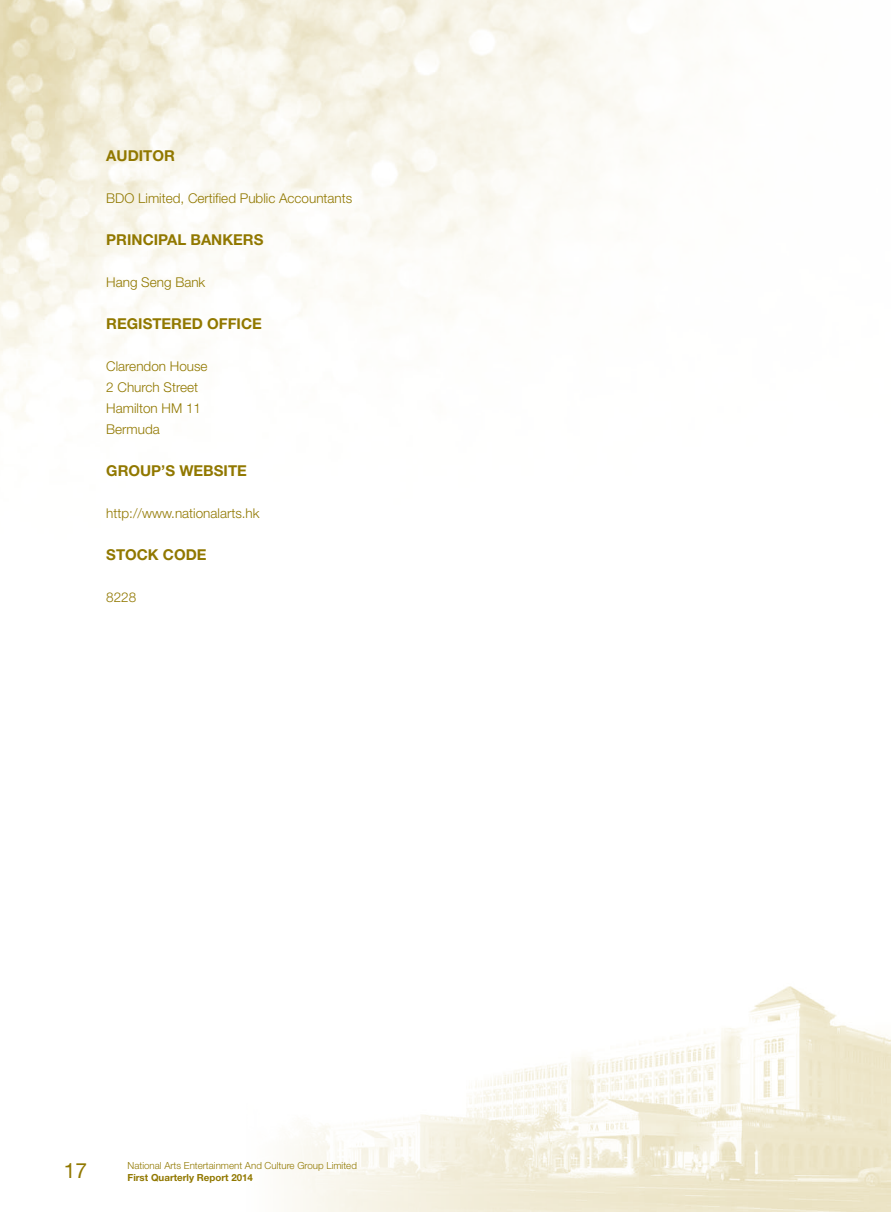
<style>
.page{position:relative;width:893px;height:1212px;background:#fff}
.page>*{position:absolute;margin:0;border:0;box-sizing:border-box;transform-origin:0 0}
.t1{font:21px "Helvetica Neue LT Std";color:#917800}
.t2{font:700 15px "Helvetica Neue LT Std";color:#917800}
.t3{font:300 13.5px/21px "Helvetica Neue LT Std";color:#917800}
.t4{font:300 9.75px "Helvetica Neue LT Std";color:#917800}
.t5{font:700 9.75px "Helvetica Neue LT Std";color:#917800}
</style>
<div class="page">
<img style="left:0;top:0;width:702px;height:421px">
<img style="left:288px;top:986px;width:603px;height:226px">
<p class="t2" style="left:106px;top:147px;width:70px">AUDITOR</p>
<p class="t3" style="left:106px;top:188px;width:248px">BDO Limited, Certified Public Accountants</p>
<p class="t2" style="left:106px;top:231px;width:159px">PRINCIPAL BANKERS</p>
<p class="t3" style="left:106px;top:272px;width:101px">Hang Seng Bank</p>
<p class="t2" style="left:106px;top:315px;width:157px">REGISTERED OFFICE</p>
<p class="t3" style="left:106px;top:356px;width:103px">Clarendon House<br>2 Church Street<br>Hamilton HM 11<br>Bermuda</p>
<p class="t2" style="left:106px;top:462px;width:142px">GROUP’S WEBSITE</p>
<p class="t3" style="left:106px;top:503px;width:155px">http://www.nationalarts.hk</p>
<p class="t2" style="left:106px;top:546px;width:102px">STOCK CODE</p>
<p class="t3" style="left:106px;top:587px;width:32px">8228</p>
<h1 class="t1" style="left:64px;top:1158px;width:25px">17</h1>
<p class="t4" style="left:128px;top:1159px;width:231px">National Arts Entertainment And Culture Group Limited</p>
<p class="t5" style="left:128px;top:1171px;width:127px">First Quarterly Report 2014</p>
</div>
